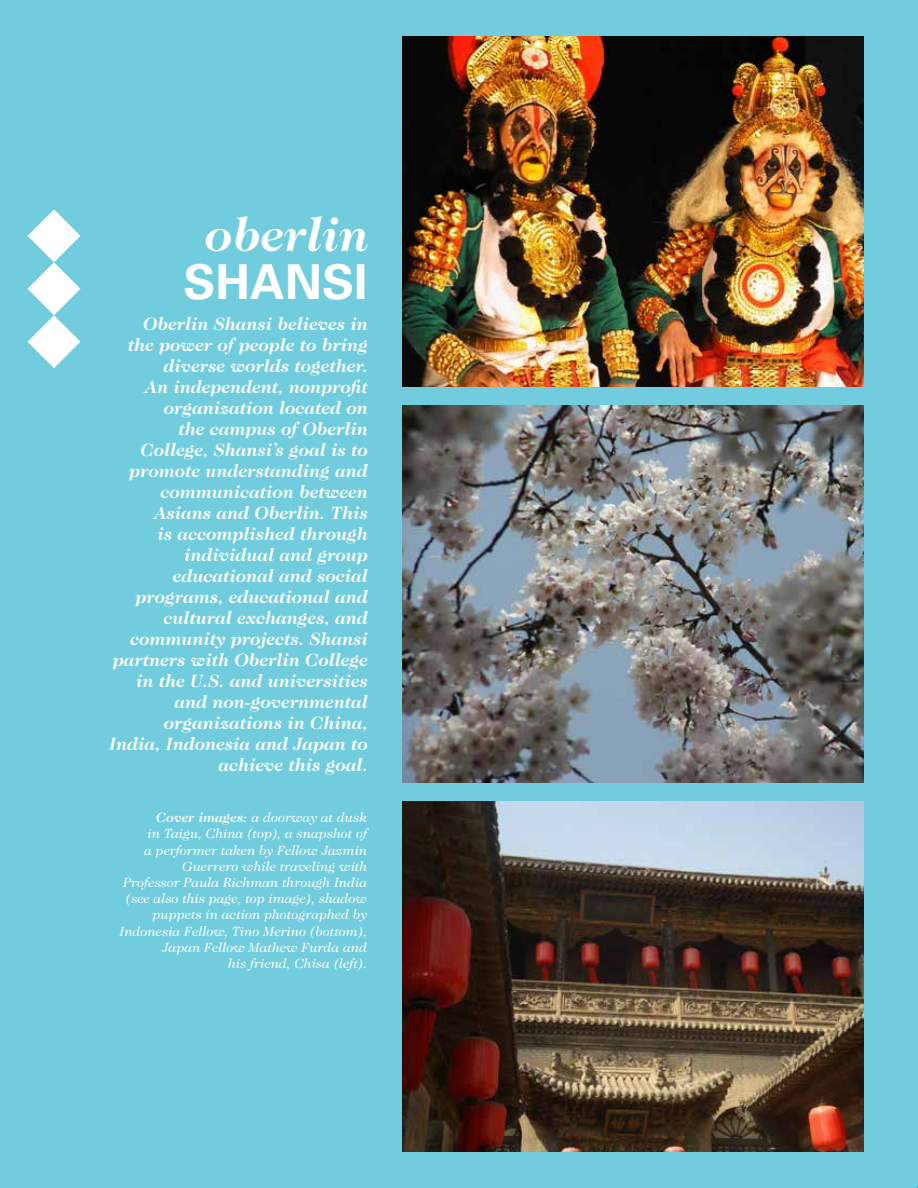
<style>
.page{position:relative;width:918px;height:1188px;background:#fff}
.page>*{position:absolute;margin:0;border:0;box-sizing:border-box;transform-origin:0 0}
.t1{font:italic 700 48px "Caslon 224 Std";color:#fff}
.t2{font:700 48px "Univers LT Std";color:#fff}
.t3{font:italic 700 18px/21px "Caslon 224 Std";color:#fff;text-align:right}
.t4{font:italic 13.5px/16.2px "Caslon 224 Std";color:#fff;text-align:right}
.s1{font-weight:700}
</style>
<div class="page">
<div style="left:1px;top:1px;width:401px;height:1186px;background:#71cdde"></div>
<svg style="left:28px;top:209px;width:52px;height:159px"></svg>
<img style="left:402px;top:0;width:516px;height:1188px">
<div style="left:865px;top:2px;width:53px;height:1184px;background:#71cdde"></div>
<div style="left:386px;top:387px;width:531px;height:18px;background:#71cdde"></div>
<div style="left:386px;top:0;width:531px;height:36px;background:#71cdde"></div>
<div style="left:386px;top:783px;width:531px;height:18px;background:#71cdde"></div>
<div style="left:386px;top:1152px;width:531px;height:36px;background:#71cdde"></div>
<div style="left:0;top:0;width:917px;height:8px;background:#71cdde"></div>
<div style="left:0;top:0;width:16px;height:1188px;background:#71cdde"></div>
<div style="left:0;top:1169px;width:916px;height:19px;background:#71cdde"></div>
<h1 class="t1" style="left:204px;top:207px;width:165px">oberlin</h1>
<h1 class="t2" style="left:183px;top:254px;width:186px">SHANSI</h1>
<p class="t3" style="left:109px;top:313px;width:260px">Oberlin Shansi believes in<br>the power of people to bring diverse worlds together.<br>An independent, nonprofit organization located on<br>the campus of Oberlin<br>College, Shansi’s goal is to promote understanding and communication between<br>Asians and Oberlin. This<br>is accomplished through individual and group educational and social programs, educational and cultural exchanges, and community projects. Shansi partners with Oberlin College in the U.S. and universities and non-governmental organizations in China,<br>India, Indonesia and Japan to achieve this goal.</p>
<p class="t4" style="left:120px;top:809px;width:249px"><span class="s1">Cover images:</span> a doorway at dusk<br>in Taigu, China (top), a snapshot of<br>a performer taken by Fellow Jazmin Guerrero while traveling with<br>Professor Paula Richman through India (see also this page, top image), shadow puppets in action photographed by Indonesia Fellow, Tino Merino (bottom), Japan Fellow Mathew Furda and<br>his friend, Chisa (left).</p>
</div>
